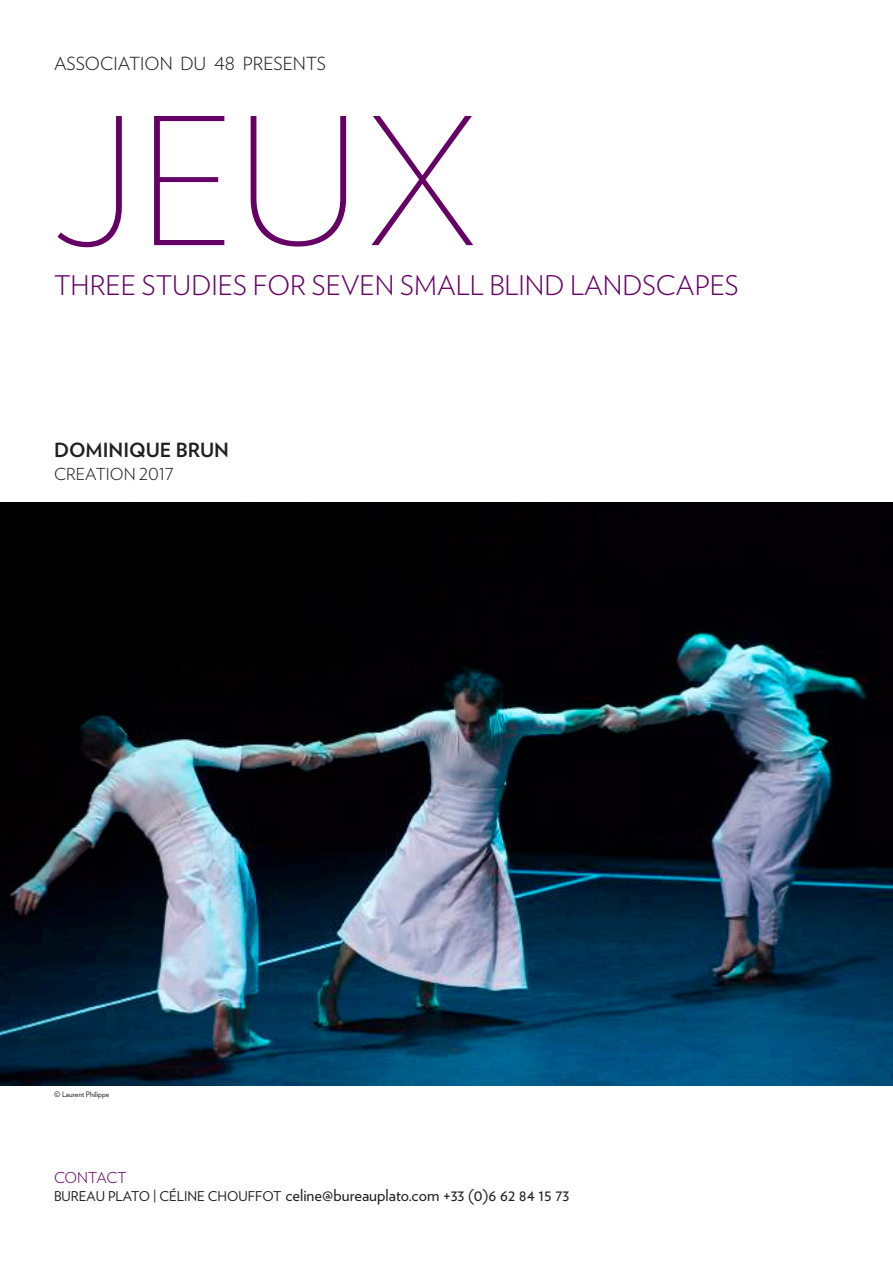
<style>
.page{position:relative;width:893px;height:1263px;background:#fff}
.page>*{position:absolute;margin:0;border:0;box-sizing:border-box;transform-origin:0 0}
.t1{font:200 176.1px "Verlag";color:#606}
.t2{font:300 27px "Verlag";color:#606}
.t3{font:700 19.5px "Verlag";color:#231f20}
.t4{font:300 18px "Verlag";color:#231f20}
.t5{font:16.5px "Verlag";color:#231f20}
.t6{font:300 16.5px "Verlag";color:#231f20}
.t7{font:300 15px "Verlag";letter-spacing:-.015em;color:#606}
.t8{font:7.5px "Verlag";color:#231f20}
.s1{font-size:13.5px}
</style>
<div class="page">
<img style="left:0;top:502px;width:893px;height:583px">
<p class="t4" style="left:54px;top:50px;width:274px">ASSOCIATION DU 48 PRESENTS</p>
<h1 class="t1" style="left:54px;top:55px;width:430px">JEUX</h1>
<h2 class="t2" style="left:54px;top:265px;width:686px">THREE STUDIES FOR SEVEN SMALL BLIND LANDSCAPES</h2>
<p class="t3" style="left:54px;top:435px;width:177px">DOMINIQUE BRUN</p>
<p class="t6" style="left:54px;top:462px;width:121px">CREATION 2017</p>
<p class="t8" style="left:54px;top:1089px;width:57px">© Laurent Philippe</p>
<p class="t7" style="left:54px;top:1166px;width:74px">CONTACT</p>
<p class="t5" style="left:54px;top:1182px;width:517px"><span class="s1">BUREAU PLATO | CÉLINE CHOUFFOT</span> celine@bureauplato.com +33 (0)6 62 84 15 73</p>
</div>
